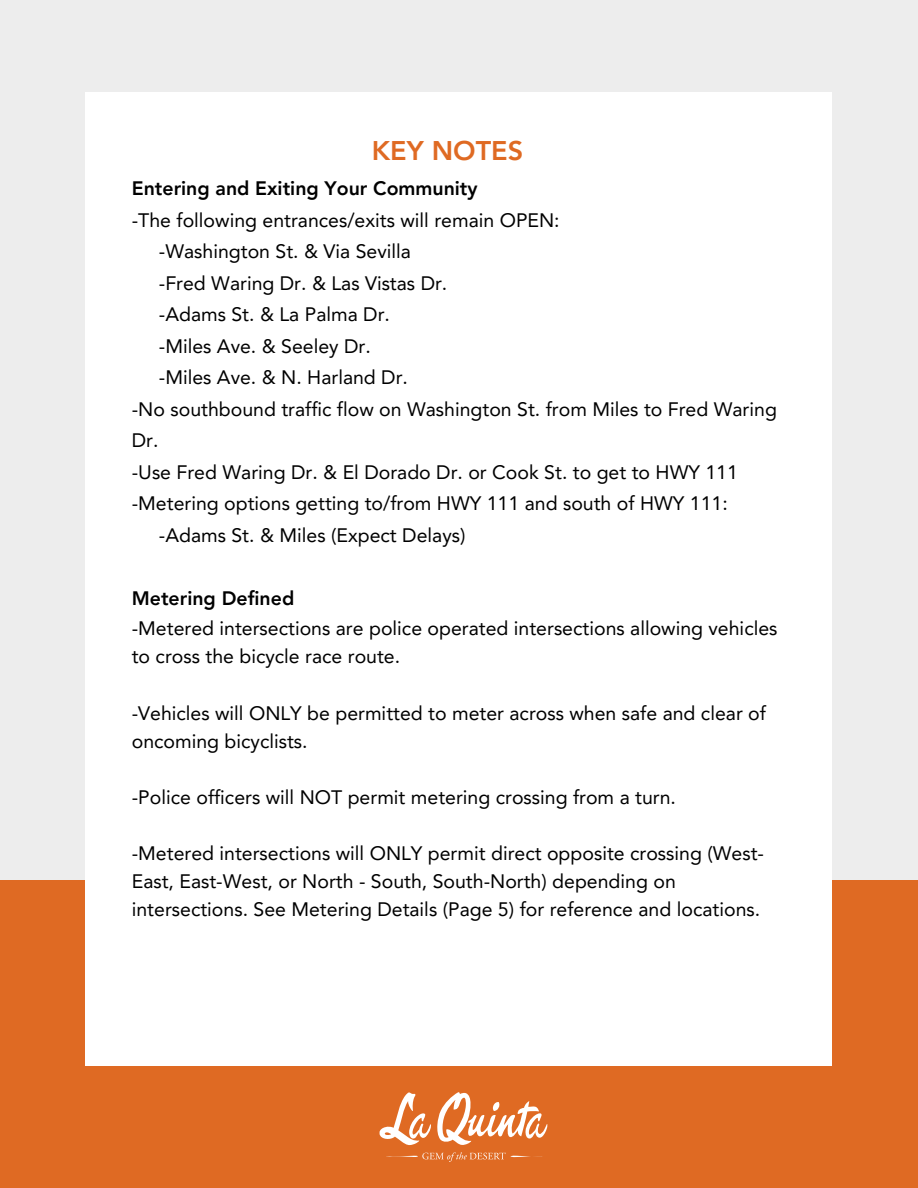
<style>
.page{position:relative;width:918px;height:1188px;background:#ededed}
.page>*{position:absolute;margin:0;border:0;box-sizing:border-box;transform-origin:0 0}
.t1{font:800 27px "Avenir LT Pro";color:#df6a23}
.t2{font:19.5px/28.2px "Avenir LT Pro";color:#000}
.t3{font:800 19.5px "Avenir LT Pro";color:#000}
.s1{font-weight:800}
</style>
<div class="page">
<div style="left:0;top:880px;width:918px;height:308px;background:#df6a23"></div>
<div style="left:86px;top:92px;width:746px;height:974px;background:#fff"></div>
<svg style="left:380px;top:1092px;width:51px;height:53px"></svg>
<svg style="left:437px;top:1092px;width:110px;height:53px"></svg>
<svg style="left:386px;top:1152px;width:156px;height:10px"></svg>
<h1 class="t1" style="left:372px;top:140px;width:153px">KEY NOTES</h1>
<h1 class="t3" style="left:132px;top:181px;width:347px">Entering and Exiting Your Community</h1>
<h1 class="t2" style="left:132px;top:208px;width:429px">-The following entrances/exits will remain OPEN:</h1>
<h1 class="t2" style="left:159px;top:239px;width:254px">-Washington St. &amp; Via Sevilla</h1>
<h1 class="t2" style="left:159px;top:271px;width:290px">-Fred Waring Dr. &amp; Las Vistas Dr.</h1>
<h1 class="t2" style="left:159px;top:302px;width:233px">-Adams St. &amp; La Palma Dr.</h1>
<h1 class="t2" style="left:159px;top:334px;width:213px">-Miles Ave. &amp; Seeley Dr.</h1>
<h1 class="t2" style="left:159px;top:365px;width:251px">-Miles Ave. &amp; N. Harland Dr.</h1>
<h1 class="t2" style="left:132px;top:397px;width:647px">-No southbound traffic flow on Washington St. from Miles to Fred Waring</h1>
<h1 class="t2" style="left:132px;top:428px;width:28px">Dr.</h1>
<h1 class="t2" style="left:132px;top:460px;width:608px">-Use Fred Waring Dr. &amp; El Dorado Dr. or Cook St. to get to HWY 111</h1>
<h1 class="t2" style="left:132px;top:491px;width:598px">-Metering options getting to/from HWY 111 and south of HWY 111:</h1>
<h1 class="t2" style="left:159px;top:523px;width:308px">-Adams St. &amp; Miles (Expect Delays)</h1>
<h1 class="t2" style="left:132px;top:585px;width:647px;line-height:30.3px"><span class="s1">Metering Defined<br></span>-Metered intersections are police operated intersections allowing vehicles</h1>
<h1 class="t2" style="left:132px;top:644px;width:270px">to cross the bicycle race route.</h1>
<h1 class="t2" style="left:132px;top:700px;width:636px">-Vehicles will ONLY be permitted to meter across when safe and clear of oncoming bicyclists.</h1>
<h1 class="t2" style="left:132px;top:785px;width:546px">-Police officers will NOT permit metering crossing from a turn.</h1>
<h1 class="t2" style="left:132px;top:841px;width:634px">-Metered intersections will ONLY permit direct opposite crossing (West-<br>East, East-West, or North - South, South-North) depending on intersections. See Metering Details (Page 5) for reference and locations.</h1>
</div>
